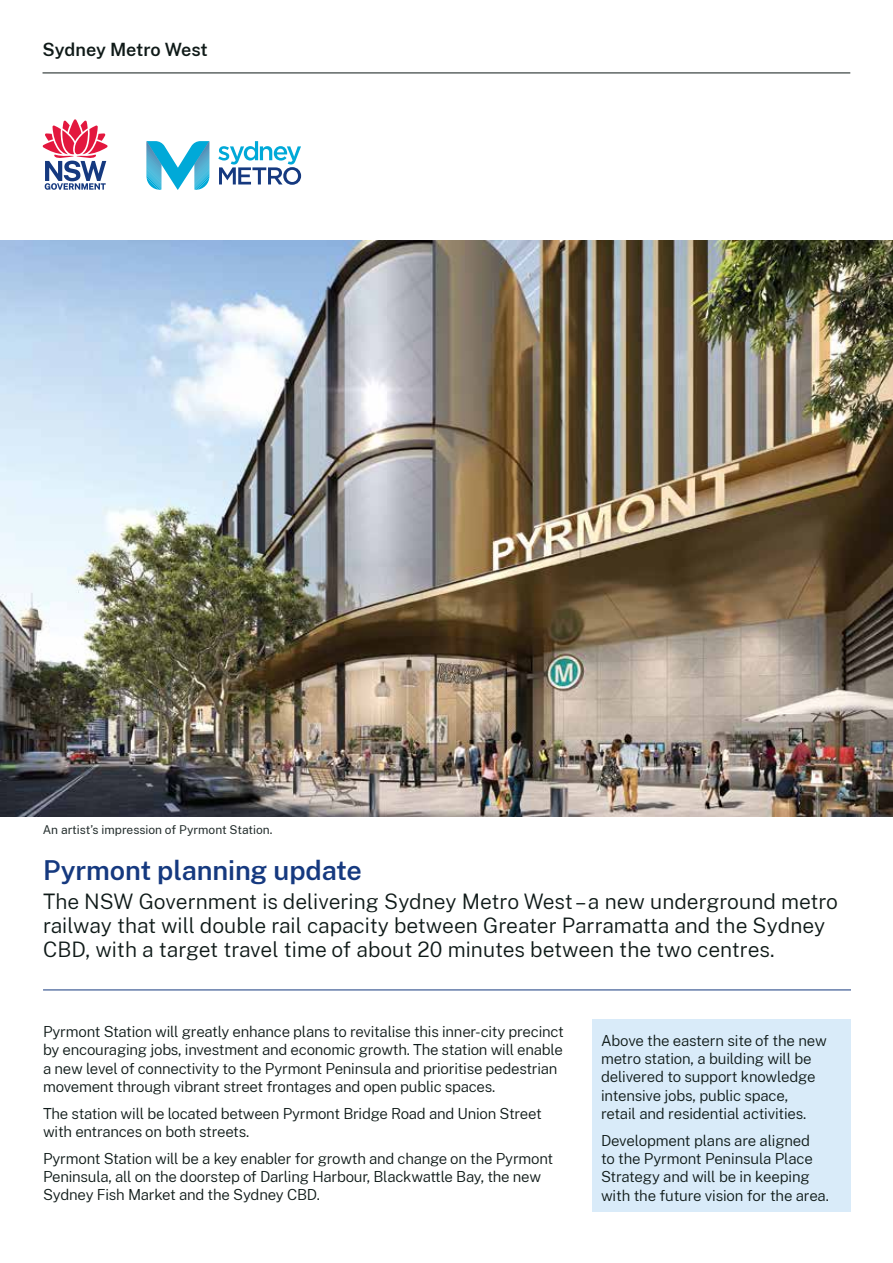
<style>
.page{position:relative;width:893px;height:1263px;background:#fff}
.page>*{position:absolute;margin:0;border:0;box-sizing:border-box;transform-origin:0 0}
.t1{font:600 27px "Public Sans NSW";letter-spacing:-.005em;color:#15397f}
.Intro_Copy{font:300 21px/24px "Public Sans NSW";color:#0f1a18}
.t2{font:600 18px "Public Sans NSW";letter-spacing:-.005em;color:#0f1a18}
.Body{font:300 15px/18.3px "Public Sans NSW";letter-spacing:-.015em;color:#0f1a18}
.t3{font:12px "Public Sans NSW";color:#252f2e}
</style>
<div class="page">
<svg style="left:218px;top:141px;width:83px;height:44px"></svg>
<svg style="left:146px;top:141px;width:63px;height:49px"></svg>
<svg style="left:43px;top:119px;width:65px;height:71px"></svg>
<hr style="left:43px;top:73px;width:807px;height:1px;background:#0f1a18">
<img style="left:0;top:240px;width:893px;height:576px">
<div style="left:592px;top:1019px;width:259px;height:193px;background:#d9ebf9"></div>
<hr style="left:43px;top:989px;width:808px;height:1px;background:#15397f">
<p class="t2" style="left:43px;top:36px;width:167px">Sydney Metro West</p>
<p class="t3" style="left:43px;top:821px;width:231px">An artist’s impression of Pyrmont Station.</p>
<h1 class="t1" style="left:43px;top:850px;width:320px">Pyrmont planning update</h1>
<p class="Intro_Copy" style="left:43px;top:888px;width:796px">The NSW Government is delivering Sydney Metro West – a new underground metro railway that will double rail capacity between Greater Parramatta and the Sydney<br>CBD, with a target travel time of about 20 minutes between the two centres.</p>
<p class="Body" style="left:43px;top:1021px;width:522px">Pyrmont Station will greatly enhance plans to revitalise this inner-city precinct by encouraging jobs, investment and economic growth. The station will enable a new level of connectivity to the Pyrmont Peninsula and prioritise pedestrian movement through vibrant street frontages and open public spaces.</p>
<p class="Body" style="left:43px;top:1103px;width:500px">The station will be located between Pyrmont Bridge Road and Union Street with entrances on both streets.</p>
<p class="Body" style="left:43px;top:1148px;width:512px">Pyrmont Station will be a key enabler for growth and change on the Pyrmont<br>Peninsula, all on the doorstep of Darling Harbour, Blackwattle Bay, the new<br>Sydney Fish Market and the Sydney CBD.</p>
<p class="Body" style="left:601px;top:1030px;width:227px">Above the eastern site of the new metro station, a building will be delivered to support knowledge intensive jobs, public space, retail and residential activities.</p>
<p class="Body" style="left:601px;top:1130px;width:229px">Development plans are aligned<br>to the Pyrmont Peninsula Place<br>Strategy and will be in keeping with the future vision for the area.</p>
</div>
